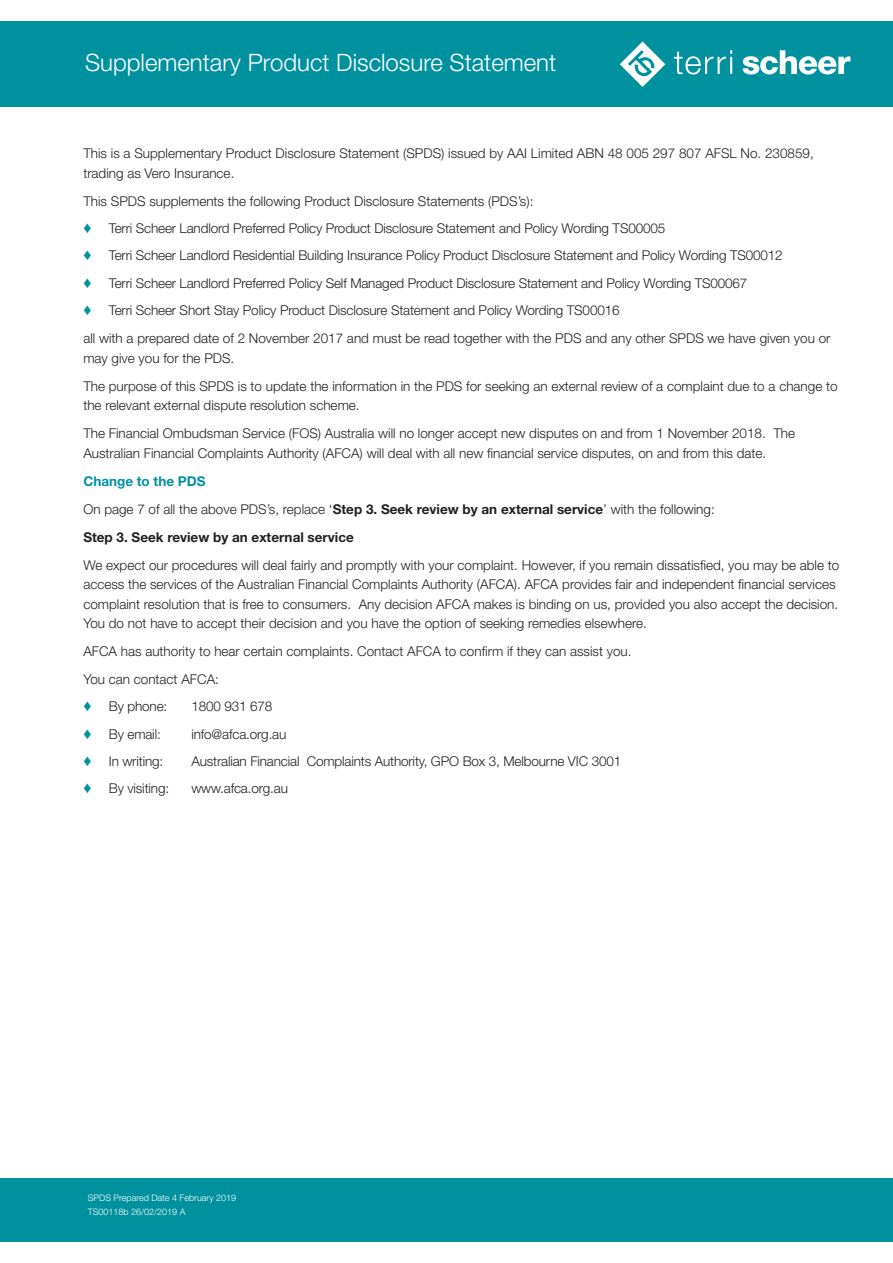
<style>
.page{position:relative;width:893px;height:1263px;background:#fff}
.page>*{position:absolute;margin:0;border:0;box-sizing:border-box;transform-origin:0 0}
.t1{font:300 24px "Helvetica Neue LT Std";color:#fff}
.t2{font:300 13.5px/19.5px "Helvetica Neue LT Std";color:#231f20}
.t3{font:700 13.5px/28px "Helvetica Neue LT Std";color:#231f20}
.t4{font:300 9px/13.5px "Helvetica Neue LT Std";color:#fff}
.s1{color:#00919f}
.s2{font-weight:300}
</style>
<div class="page">
<div style="left:0;top:1178px;width:893px;height:64px;background:#00919f"></div>
<div style="left:0;top:21px;width:893px;height:85px;background:#00919f"></div>
<svg style="left:620px;top:41px;width:45px;height:46px"></svg>
<svg style="left:674px;top:50px;width:58px;height:24px"></svg>
<svg style="left:743px;top:50px;width:107px;height:24px"></svg>
<h1 class="t1" style="left:85px;top:48px;width:473px">Supplementary Product Disclosure Statement</h1>
<p class="t2" style="left:83px;top:144px;width:732px">This is a Supplementary Product Disclosure Statement (SPDS) issued by AAI Limited ABN 48 005 297 807 AFSL No. 230859, trading as Vero Insurance.</p>
<p class="t2" style="left:83px;top:191px;width:452px">This SPDS supplements the following Product Disclosure Statements (PDS’s):</p>
<p class="t2" style="left:109px;top:218px;width:558px">Terri Scheer Landlord Preferred Policy Product Disclosure Statement and Policy Wording TS00005</p>
<p class="t2" style="left:109px;top:246px;width:675px">Terri Scheer Landlord Residential Building Insurance Policy Product Disclosure Statement and Policy Wording TS00012</p>
<p class="t2" style="left:109px;top:273px;width:640px">Terri Scheer Landlord Preferred Policy Self Managed Product Disclosure Statement and Policy Wording TS00067</p>
<p class="t2" style="left:83px;top:296px;width:749px;line-height:28px;text-indent:26px">Terri Scheer Short Stay Policy Product Disclosure Statement and Policy Wording TS00016<br>all with a prepared date of 2 November 2017 and must be read together with the PDS and any other SPDS we have given you or</p>
<p class="t2" style="left:83px;top:343px;width:756px;line-height:28px">may give you for the PDS.<br>The purpose of this SPDS is to update the information in the PDS for seeking an external review of a complaint due to a change to</p>
<p class="t2" style="left:83px;top:391px;width:713px;line-height:28px">the relevant external dispute resolution scheme.<br>The Financial Ombudsman Service (FOS) Australia will no longer accept new disputes on and from 1 November 2018. The</p>
<p class="t2" style="left:83px;top:443px;width:684px">Australian Financial Complaints Authority (AFCA) will deal with all new financial service disputes, on and from this date.</p>
<p class="t3" style="left:83px;top:466px;width:633px"><span class="s1">Change to the PDS<br></span><span class="s2">On page 7 of all the above PDS’s, replace ‘</span>Step 3. Seek review by an external service<span class="s2">’ with the following:<br></span>Step 3. Seek review by an external service</p>
<p class="t2" style="left:83px;top:555px;width:757px">We expect our procedures will deal fairly and promptly with your complaint. However, if you remain dissatisfied, you may be able to access the services of the Australian Financial Complaints Authority (AFCA). AFCA provides fair and independent financial services complaint resolution that is free to consumers. Any decision AFCA makes is binding on us, provided you also accept the decision.<br>You do not have to accept their decision and you have the option of seeking remedies elsewhere.</p>
<p class="t2" style="left:83px;top:637px;width:550px;line-height:28px">AFCA has authority to hear certain complaints. Contact AFCA to confirm if they can assist you.<br>You can contact AFCA:</p>
<p class="t2" style="left:109px;top:696px;width:60px">By phone:</p>
<p class="t2" style="left:191px;top:696px;width:83px">1800 931 678</p>
<p class="t2" style="left:109px;top:724px;width:53px">By email:</p>
<p class="t2" style="left:191px;top:724px;width:97px">info@afca.org.au</p>
<p class="t2" style="left:109px;top:751px;width:56px">In writing:</p>
<p class="t2" style="left:191px;top:751px;width:431px">Australian Financial Complaints Authority, GPO Box 3, Melbourne VIC 3001</p>
<p class="t2" style="left:109px;top:778px;width:62px">By visiting:</p>
<p class="t2" style="left:191px;top:778px;width:98px">www.afca.org.au</p>
<p class="t4" style="left:88px;top:1191px;width:150px">SPDS Prepared Date 4 February 2019<br>TS00118b 26/02/2019 A</p>
</div>
